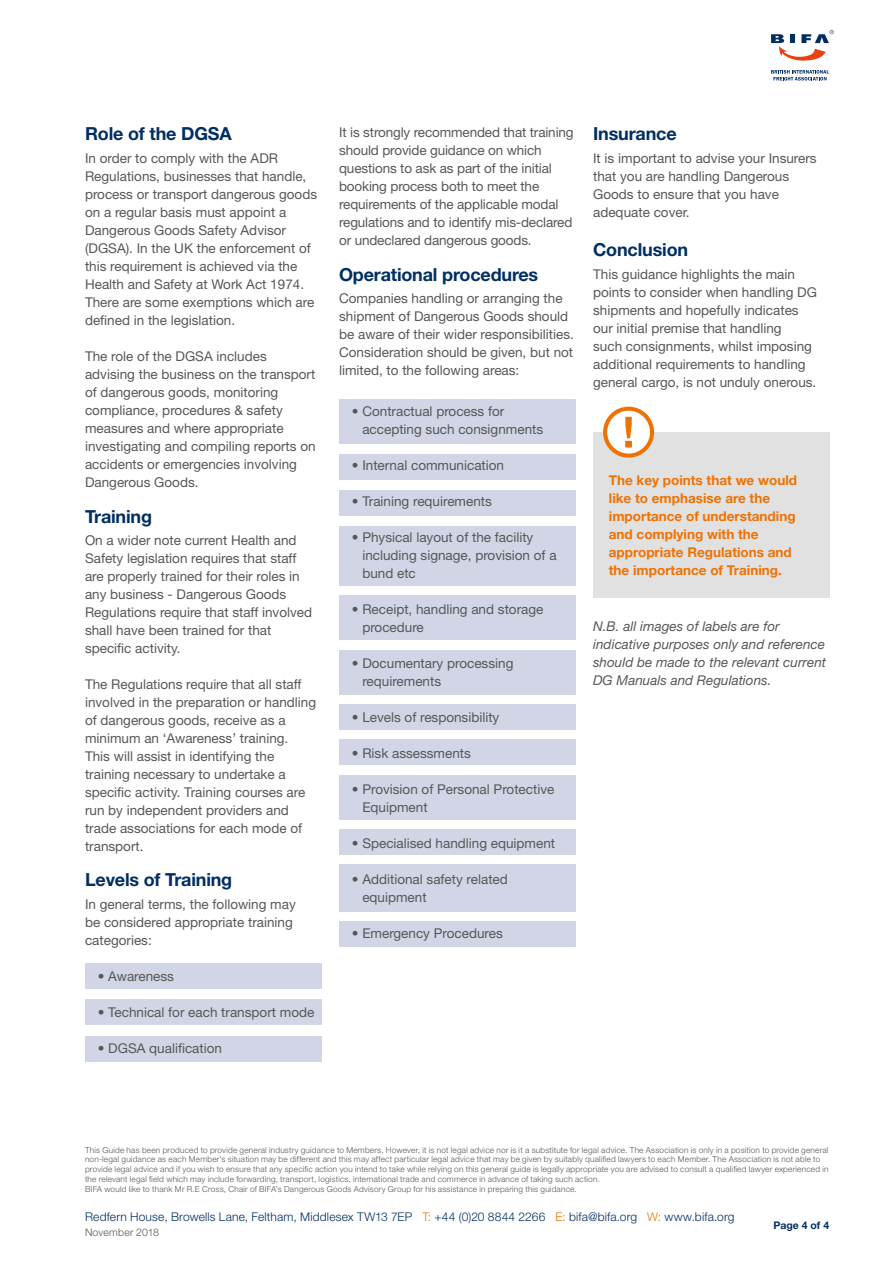
<style>
.page{position:relative;width:893px;height:1263px;background:#fff}
.page>*{position:absolute;margin:0;border:0;box-sizing:border-box;transform-origin:0 0}
.t1{font:700 18px "Helvetica Neue LT Std";letter-spacing:-.01em;color:#002e62}
.t2{font:13.5px/18px "Helvetica Neue LT Std";color:#575756}
.t3{font:700 13.5px/18px "Helvetica Neue LT Std";color:#ee7203}
.t4{font:italic 13.5px/18px "Helvetica Neue LT Std";color:#575756}
.t5{font:300 12px "Helvetica Neue LT Std";letter-spacing:.015em;color:#002e62}
.t6{font:300 10.5px "Helvetica Neue LT Std";letter-spacing:.015em;color:#575756}
.t7{font:700 10.5px "Helvetica Neue LT Std";color:#002e62}
.t8{font:300 8.25px/9.8px "Helvetica Neue LT Std";letter-spacing:.025em;color:#575756}
.s1{color:#ee7203}
</style>
<div class="page">
<div style="left:85px;top:963px;width:236px;height:26px;background:#d2d5e6"></div>
<div style="left:339px;top:454px;width:236px;height:25px;background:#d2d5e6"></div>
<div style="left:339px;top:490px;width:236px;height:26px;background:#d2d5e6"></div>
<div style="left:339px;top:704px;width:236px;height:26px;background:#d2d5e6"></div>
<div style="left:339px;top:739px;width:236px;height:26px;background:#d2d5e6"></div>
<div style="left:339px;top:829px;width:236px;height:25px;background:#d2d5e6"></div>
<div style="left:339px;top:922px;width:236px;height:25px;background:#d2d5e6"></div>
<div style="left:339px;top:864px;width:236px;height:48px;background:#d2d5e6"></div>
<div style="left:339px;top:526px;width:236px;height:60px;background:#d2d5e6"></div>
<div style="left:339px;top:399px;width:236px;height:44px;background:#d2d5e6"></div>
<div style="left:339px;top:596px;width:236px;height:44px;background:#d2d5e6"></div>
<div style="left:339px;top:650px;width:236px;height:45px;background:#d2d5e6"></div>
<div style="left:339px;top:775px;width:236px;height:44px;background:#d2d5e6"></div>
<div style="left:85px;top:999px;width:236px;height:26px;background:#d2d5e6"></div>
<div style="left:85px;top:1036px;width:236px;height:25px;background:#d2d5e6"></div>
<svg style="left:771px;top:70px;width:58px;height:11px"></svg>
<svg style="left:771px;top:30px;width:63px;height:31px"></svg>
<div style="left:593px;top:431px;width:236px;height:166px;background:#e1e1e1"></div>
<div style="left:605px;top:409px;width:47px;height:47px;background:#fff;border-radius:50%"></div>
<div style="left:603px;top:407px;width:51px;height:51px;border:4px solid #ee7203;border-radius:50%"></div>
<svg style="left:625px;top:417px;width:7px;height:30px"></svg>
<h1 class="t1" style="left:85px;top:123px;width:148px">Role of the DGSA</h1>
<p class="t2" style="left:85px;top:149px;width:234px">In order to comply with the ADR Regulations, businesses that handle, process or transport dangerous goods on a regular basis must appoint a Dangerous Goods Safety Advisor (DGSA). In the UK the enforcement of this requirement is achieved via the Health and Safety at Work Act 1974.<br>There are some exemptions which are defined in the legislation.</p>
<p class="t2" style="left:85px;top:347px;width:232px">The role of the DGSA includes advising the business on the transport of dangerous goods, monitoring compliance, procedures &amp; safety measures and where appropriate investigating and compiling reports on accidents or emergencies involving<br>Dangerous Goods.</p>
<h1 class="t1" style="left:85px;top:505px;width:69px">Training</h1>
<p class="t2" style="left:85px;top:531px;width:229px">On a wider note current Health and Safety legislation requires that staff are properly trained for their roles in any business - Dangerous Goods Regulations require that staff involved shall have been trained for that specific activity.</p>
<p class="t2" style="left:85px;top:675px;width:233px">The Regulations require that all staff involved in the preparation or handling of dangerous goods, receive as a minimum an ‘Awareness’ training.<br>This will assist in identifying the training necessary to undertake a specific activity. Training courses are run by independent providers and trade associations for each mode of transport.</p>
<h1 class="t1" style="left:85px;top:869px;width:149px">Levels of Training</h1>
<p class="t2" style="left:85px;top:894px;width:212px">In general terms, the following may be considered appropriate training categories:</p>
<p class="t2" style="left:98px;top:966px;width:78px">• Awareness</p>
<p class="t2" style="left:98px;top:1002px;width:218px">• Technical for each transport mode</p>
<p class="t2" style="left:98px;top:1038px;width:126px">• DGSA qualification</p>
<p class="t2" style="left:339px;top:123px;width:236px">It is strongly recommended that training should provide guidance on which questions to ask as part of the initial booking process both to meet the requirements of the applicable modal regulations and to identify mis-declared or undeclared dangerous goods.</p>
<h1 class="t1" style="left:339px;top:264px;width:201px">Operational procedures</h1>
<p class="t2" style="left:339px;top:289px;width:236px">Companies handling or arranging the shipment of Dangerous Goods should be aware of their wider responsibilities.<br>Consideration should be given, but not limited, to the following areas:</p>
<p class="t2" style="left:362px;top:402px;width:182px;text-indent:-11px">• Contractual process for accepting such consignments</p>
<p class="t2" style="left:352px;top:456px;width:154px">• Internal communication</p>
<p class="t2" style="left:352px;top:492px;width:142px">• Training requirements</p>
<p class="t2" style="left:362px;top:528px;width:196px;text-indent:-11px">• Physical layout of the facility including signage, provision of a bund etc</p>
<p class="t2" style="left:362px;top:600px;width:183px;text-indent:-11px">• Receipt, handling and storage procedure</p>
<p class="t2" style="left:362px;top:654px;width:153px;text-indent:-11px">• Documentary processing requirements</p>
<p class="t2" style="left:352px;top:708px;width:149px">• Levels of responsibility</p>
<p class="t2" style="left:352px;top:744px;width:121px">• Risk assessments</p>
<p class="t2" style="left:362px;top:780px;width:193px;text-indent:-11px">• Provision of Personal Protective<br>Equipment</p>
<p class="t2" style="left:352px;top:834px;width:205px">• Specialised handling equipment</p>
<p class="t2" style="left:362px;top:870px;width:147px;text-indent:-11px">• Additional safety related equipment</p>
<p class="t2" style="left:352px;top:924px;width:152px">• Emergency Procedures</p>
<h1 class="t1" style="left:593px;top:123px;width:85px">Insurance</h1>
<p class="t2" style="left:593px;top:149px;width:225px">It is important to advise your Insurers that you are handling Dangerous<br>Goods to ensure that you have adequate cover.</p>
<h1 class="t1" style="left:593px;top:239px;width:97px">Conclusion</h1>
<p class="t2" style="left:593px;top:265px;width:225px">This guidance highlights the main points to consider when handling DG shipments and hopefully indicates our initial premise that handling<br>such consignments, whilst imposing additional requirements to handling general cargo, is not unduly onerous.</p>
<p class="t3" style="left:609px;top:470px;width:190px">The key points that we would like to emphasise are the importance of understanding and complying with the appropriate Regulations and the importance of Training.</p>
<p class="t4" style="left:593px;top:617px;width:234px">N.B. all images of labels are for indicative purposes only and reference should be made to the relevant current DG Manuals and Regulations.</p>
<p class="t8" style="left:85px;top:1144px;width:745px">This Guide has been produced to provide general industry guidance to Members. However, it is not legal advice nor is it a substitute for legal advice. The Association is only in a position to provide general non-legal guidance as each Member’s situation may be different and this may affect particular legal advice that may be given by suitably qualified lawyers to each Member. The Association is not able to provide legal advice and if you wish to ensure that any specific action you intend to take while relying on this general guide is legally appropriate you are advised to consult a qualified lawyer experienced in the relevant legal field which may include forwarding, transport, logistics, international trade and commerce in advance of taking such action.<br>BIFA would like to thank Mr R.E Cross, Chair of BIFA’s Dangerous Goods Advisory Group for his assistance in preparing this guidance.</p>
<p class="t7" style="left:773px;top:1219px;width:57px">Page 4 of 4</p>
<p class="t5" style="left:85px;top:1209px;width:651px">Redfern House, Browells Lane, Feltham, Middlesex TW13 7EP <span class="s1">T:</span> +44 (0)20 8844 2266 <span class="s1">E:</span> bifa@bifa.org <span class="s1">W:</span> www.bifa.org</p>
<p class="t6" style="left:85px;top:1226px;width:75px">November 2018</p>
</div>
